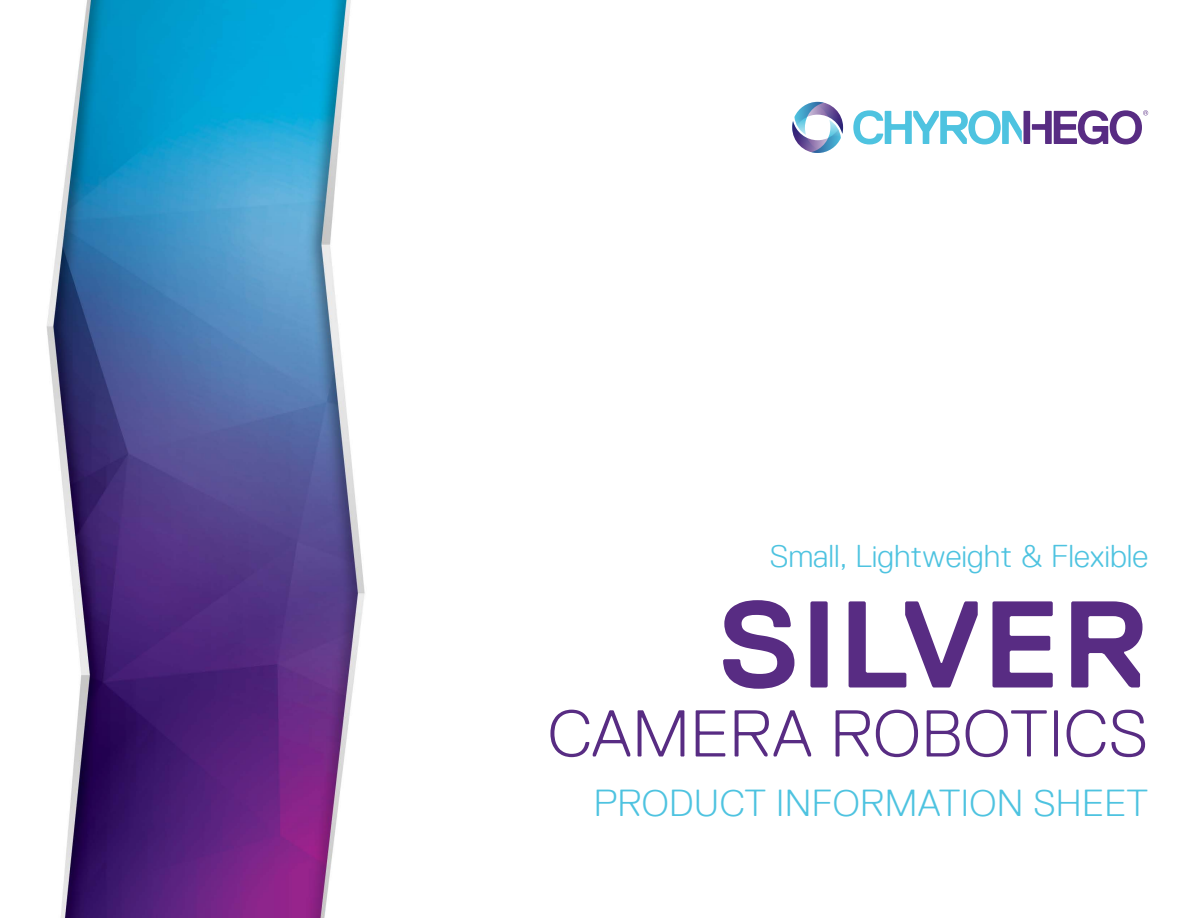
<style>
.page{position:relative;width:1188px;height:918px;background:#fff}
.page>*{position:absolute;margin:0;border:0;box-sizing:border-box;transform-origin:0 0}
.Cvr1-PIsheet-Product{font:700 123px "Replica LX";letter-spacing:.01em;color:#582c83}
.Cvr1-PIsheet-Product-2{font:300 66px "Replica LX";letter-spacing:.01em;color:#582c83}
.Cvr1-PIsheet-Documen{font:300 37.5px "Replica LX";letter-spacing:.01em;color:#4ec3e0}
.Cvr1-PIsheet-Product-3{font:300 31.5px "Replica LX";color:#4ec3e0}
</style>
<div class="page">
<img style="left:46px;top:0;width:1103px;height:918px">
<svg style="left:792px;top:102px;width:51px;height:51px"></svg>
<svg style="left:853px;top:110px;width:295px;height:34px"></svg>
<p class="Cvr1-PIsheet-Product-3" style="left:770px;top:539px;width:380px">Small, Lightweight &amp; Flexible</p>
<p class="Cvr1-PIsheet-Product" style="left:718px;top:577px;width:431px">SILVER</p>
<p class="Cvr1-PIsheet-Product-2" style="left:548px;top:697px;width:601px">CAMERA ROBOTICS</p>
<p class="Cvr1-PIsheet-Documen" style="left:594px;top:782px;width:556px">PRODUCT INFORMATION SHEET</p>
</div>
